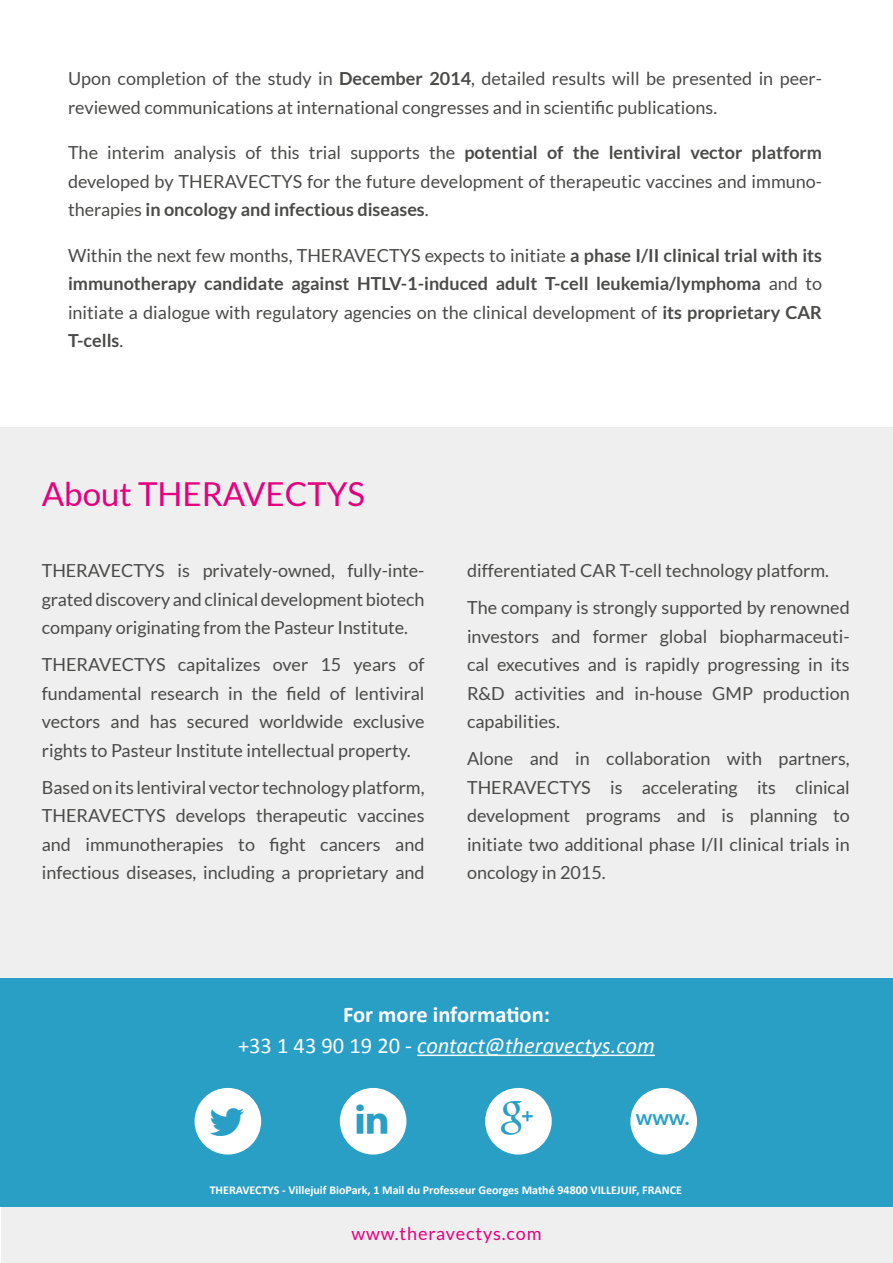
<style>
.page{position:relative;width:893px;height:1263px;background:#fff}
.page>*{position:absolute;margin:0;border:0;box-sizing:border-box;transform-origin:0 0}
.t1{font:33px "Lato";color:#e6007d}
.t2{font:italic 22.5px/31.2px "Calibri";color:#fff;text-align:center}
.t3{font:700 21px "Lato";color:#2a9fc6}
.t4{font:18px/28.5px "Lato";color:#4a4a49;text-align:justify}
.t5{font:700 18px/28.5px "Lato";color:#4a4a49;text-align:justify}
.t6{font:18px "Lato";letter-spacing:.05em;color:#e6007d}
.t7{font:700 12px "Calibri";color:#fff}
.s1{font-weight:700}
.s2{font-weight:400}
.s3{font-weight:700;font-style:normal}
.s4{font-style:normal}
</style>
<div class="page">
<div style="left:1px;top:1207px;width:891px;height:56px;background:#efefef"></div>
<div style="left:0;top:427px;width:893px;height:551px;background:#efefef"></div>
<div style="left:0;top:978px;width:893px;height:229px;background:#2a9fc6"></div>
<hr style="left:417px;top:1054px;width:238px;height:2px;background:#fff">
<div style="left:340px;top:1088px;width:66px;height:66px;background:#fff;border-radius:50%"></div>
<div style="left:485px;top:1088px;width:67px;height:66px;background:#fff;border-radius:50%"></div>
<div style="left:630px;top:1088px;width:67px;height:66px;background:#fff;border-radius:50%"></div>
<div style="left:195px;top:1088px;width:66px;height:66px;background:#fff;border-radius:50%"></div>
<p class="t4" style="left:68px;top:64px;width:756px">Upon completion of the study in <span class="s1">December 2014</span>, detailed results will be presented in peer&shy;reviewed communications at international congresses and in scientific publications.</p>
<p class="t4" style="left:68px;top:138px;width:755px">The interim analysis of this trial supports the <span class="s1">potential of the lentiviral vector platform </span>developed by THERAVECTYS for the future development of therapeutic vaccines and immuno&shy;therapies <span class="s1">in oncology and infectious diseases</span>.</p>
<p class="t5" style="left:68px;top:241px;width:756px"><span class="s2">Within the next few months, THERAVECTYS expects to initiate</span> a phase I/II clinical trial with its immunotherapy candidate against HTLV-1-induced adult T-cell leukemia/lymphoma <span class="s2">and to initiate a dialogue with regulatory agencies on the clinical development of</span> its proprietary CAR T-cells<span class="s2">.</span></p>
<h1 class="t1" style="left:42px;top:475px;width:325px">About THERAVECTYS</h1>
<p class="t4" style="left:42px;top:556px;width:384px">THERAVECTYS is privately-owned, fully-inte&shy;grated discovery and clinical development biotech company originating from the Pasteur Institute.</p>
<p class="t4" style="left:42px;top:650px;width:384px">THERAVECTYS capitalizes over 15 years of fundamental research in the field of lentiviral vectors and has secured worldwide exclusive rights to Pasteur Institute intellectual property.</p>
<p class="t4" style="left:42px;top:773px;width:384px">Based on its lentiviral vector technology platform, THERAVECTYS develops therapeutic vaccines and immunotherapies to fight cancers and infectious diseases, including a proprietary and</p>
<p class="t4" style="left:467px;top:552px;width:384px;line-height:37px">differentiated CAR T-cell technology platform.<br>The company is strongly supported by renowned</p>
<p class="t4" style="left:467px;top:622px;width:384px">investors and former global biopharmaceuti&shy;cal executives and is rapidly progressing in its R&amp;D activities and in-house GMP production capabilities.</p>
<p class="t4" style="left:467px;top:744px;width:384px">Alone and in collaboration with partners, THERAVECTYS is accelerating its clinical development programs and is planning to initiate two additional phase I/II clinical trials in oncology in 2015.</p>
<p class="t2" style="left:238px;top:998px;width:418px"><span class="s3">For more information:<br></span><span class="s4">+33 1 43 90 19 20 -</span> contact@theravectys.com</p>
<p class="t3" style="left:636px;top:1105px;width:55px">www.</p>
<p class="t7" style="left:210px;top:1183px;width:474px">THERAVECTYS - Villejuif BioPark, 1 Mail du Professeur Georges Mathé 94800 VILLEJUIF, FRANCE</p>
<p class="t6" style="left:351px;top:1224px;width:192px">www.theravectys.com</p>
</div>
